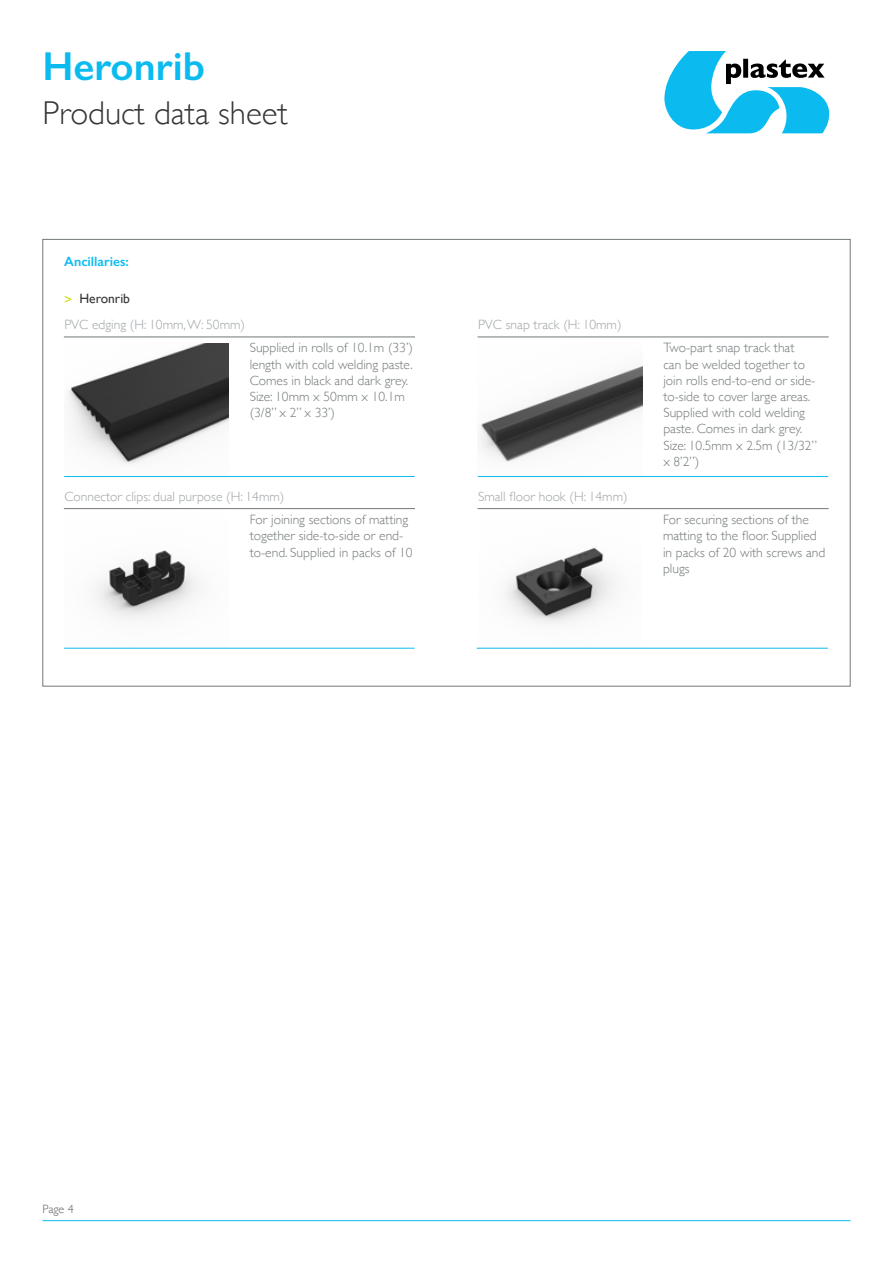
<style>
.page{position:relative;width:893px;height:1263px;background:#fff}
.page>*{position:absolute;margin:0;border:0;box-sizing:border-box;transform-origin:0 0}
.t1{font:600 40.5px "Gill Sans";color:#0bbbef}
.t2{font:300 33px "Gill Sans";color:#353436}
.t3{font:300 13.5px/16.2px "Gill Sans";color:#72787a}
.t4{font:300 13.5px "Gill Sans";color:#9ea3a6}
.t5{font:600 13.5px "Gill Sans";color:#0bbbef}
.t6{font:13.5px "Gill Sans";color:#353436}
.t7{font:300 12px "Gill Sans";color:#656062}
.s1{color:#d3d800}
</style>
<div class="page">
<svg style="left:664px;top:51px;width:165px;height:82px"></svg>
<hr style="left:43px;top:1220px;width:807px;height:1px;background:#0bbbef">
<hr style="left:64px;top:337px;width:351px;height:1px;background:#72787a">
<img style="left:68px;top:343px;width:160px;height:121px">
<hr style="left:64px;top:476px;width:351px;height:1px;background:#0bbbef">
<hr style="left:64px;top:508px;width:351px;height:1px;background:#72787a">
<img style="left:64px;top:550px;width:164px;height:98px">
<hr style="left:64px;top:648px;width:351px;height:1px;background:#0bbbef">
<hr style="left:478px;top:337px;width:351px;height:1px;background:#72787a">
<img style="left:480px;top:365px;width:162px;height:97px">
<hr style="left:478px;top:476px;width:350px;height:1px;background:#0bbbef">
<hr style="left:478px;top:508px;width:351px;height:1px;background:#72787a">
<img style="left:478px;top:547px;width:164px;height:101px">
<hr style="left:477px;top:648px;width:351px;height:1px;background:#0bbbef">
<h1 class="t1" style="left:43px;top:42px;width:164px">Heronrib</h1>
<h2 class="t2" style="left:43px;top:87px;width:247px">Product data sheet</h2>
<p class="t5" style="left:64px;top:254px;width:66px">Ancillaries:</p>
<p class="t6" style="left:64px;top:290px;width:67px"><span class="s1">&gt;</span> Heronrib</p>
<p class="t4" style="left:64px;top:314px;width:182px">PVC edging (H: 10mm, W: 50mm)</p>
<p class="t3" style="left:250px;top:339px;width:165px">Supplied in rolls of 10.1m (33’) length with cold welding paste.<br>Comes in black and dark grey.<br>Size: 10mm x 50mm x 10.1m (3/8” x 2” x 33’)</p>
<p class="t4" style="left:64px;top:486px;width:221px">Connector clips: dual purpose (H: 14mm)</p>
<p class="t3" style="left:250px;top:511px;width:164px">For joining sections of matting together side-to-side or end&shy;to-end. Supplied in packs of 10</p>
<p class="t4" style="left:478px;top:314px;width:145px">PVC snap track (H: 10mm)</p>
<p class="t4" style="left:478px;top:486px;width:151px">Small floor hook (H: 14mm)</p>
<p class="t3" style="left:663px;top:339px;width:155px">Two-part snap track that<br>can be welded together to join rolls end-to-end or side&shy;to-side to cover large areas.<br>Supplied with cold welding paste. Comes in dark grey.<br>Size: 10.5mm x 2.5m (13/32” x 8’2”)</p>
<p class="t3" style="left:663px;top:511px;width:164px">For securing sections of the matting to the floor. Supplied in packs of 20 with screws and plugs</p>
<p class="t7" style="left:43px;top:1200px;width:33px">Page 4</p>
</div>
